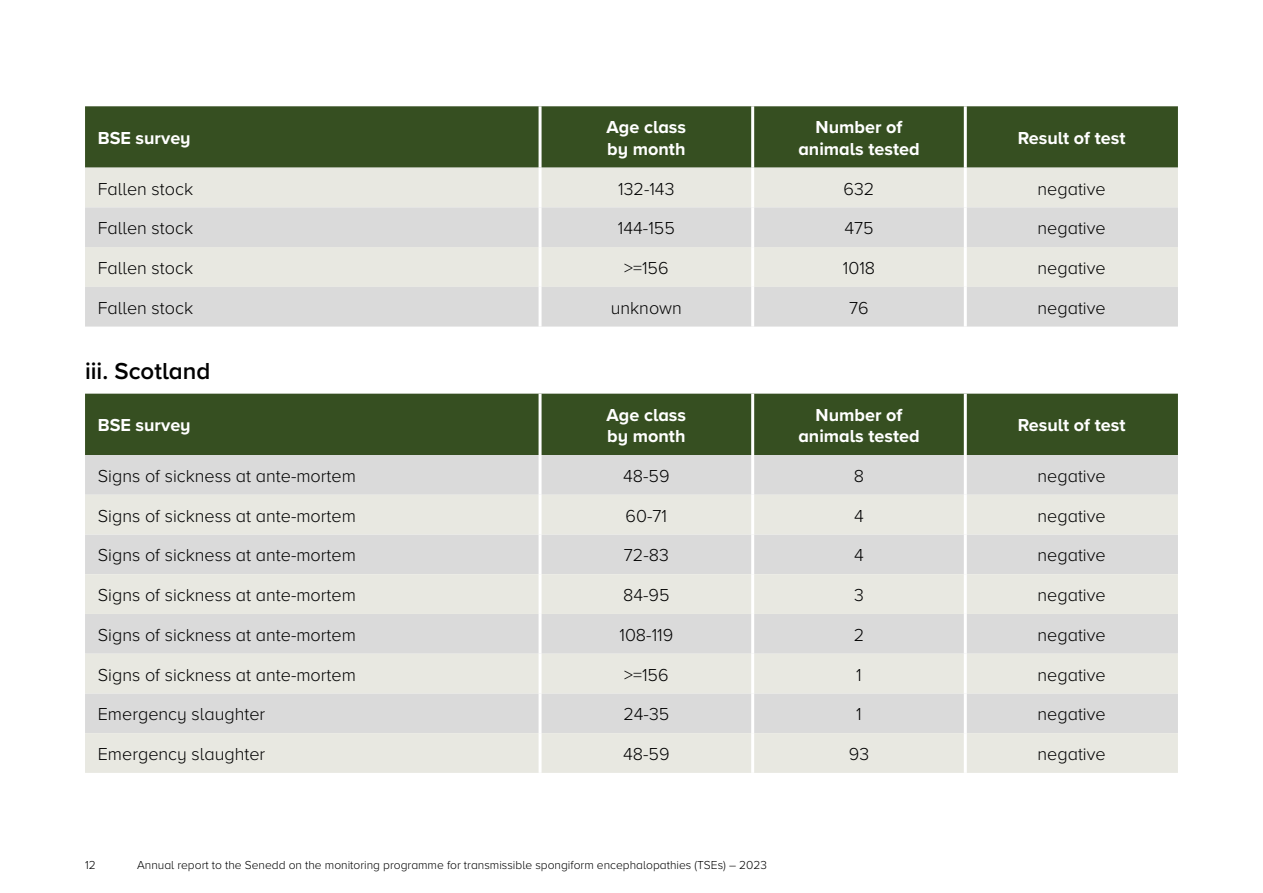
<style>
.page{position:relative;width:1263px;height:893px;background:#fff}
.page>*{position:absolute;margin:0;border:0;box-sizing:border-box;transform-origin:0 0}
.H2_Sub_Heading{font:600 24px "Proxima Nova";color:#000}
.Table_Text_Left{font:300 18px "Proxima Nova";color:#000}
.Table_Text_Centred{font:300 18px "Proxima Nova";color:#000}
.Table_Heading_Centred{font:700 18px/21.6px "Proxima Nova";color:#fff}
.Body{font:700 18px "Proxima Nova";color:#fff}
.t1{font:300 12px "Proxima Nova";color:#000}
</style>
<div class="page">
<div style="left:85px;top:106px;width:1093px;height:62px;background:#364f21"></div>
<div style="left:85px;top:168px;width:1093px;height:39px;background:#e8e8e1"></div>
<svg style="left:85px;top:207px;width:1093px;height:120px;background:#dededc"></svg>
<svg style="left:538px;top:106px;width:4px;height:62px"></svg>
<hr style="left:751px;top:106px;width:3px;height:62px;background:#fff">
<hr style="left:964px;top:106px;width:3px;height:62px;background:#fff">
<hr style="left:538px;top:168px;width:4px;height:39px;background:#fafaf8">
<hr style="left:751px;top:168px;width:3px;height:39px;background:#fff">
<hr style="left:964px;top:168px;width:3px;height:39px;background:#fff">
<hr style="left:538px;top:207px;width:4px;height:40px;background:#f4f4f4">
<hr style="left:751px;top:207px;width:3px;height:40px;background:#fff">
<hr style="left:964px;top:207px;width:3px;height:40px;background:#fff">
<hr style="left:538px;top:247px;width:4px;height:40px;background:#f8f8f6">
<hr style="left:751px;top:247px;width:3px;height:40px;background:#fff">
<hr style="left:964px;top:247px;width:3px;height:40px;background:#fff">
<hr style="left:538px;top:287px;width:4px;height:40px;background:#f3f3f3">
<hr style="left:751px;top:287px;width:3px;height:40px;background:#fff">
<hr style="left:964px;top:287px;width:3px;height:40px;background:#fff">
<div style="left:85px;top:394px;width:1093px;height:61px;background:#364f21"></div>
<div style="left:85px;top:455px;width:1093px;height:40px;background:#dadada"></div>
<svg style="left:85px;top:495px;width:1093px;height:278px;background:#e2e2de"></svg>
<svg style="left:538px;top:394px;width:4px;height:61px"></svg>
<hr style="left:751px;top:394px;width:3px;height:61px;background:#fff">
<hr style="left:964px;top:394px;width:3px;height:61px;background:#fff">
<hr style="left:538px;top:455px;width:4px;height:40px;background:#f5f5f4">
<hr style="left:751px;top:455px;width:3px;height:40px;background:#fff">
<hr style="left:964px;top:455px;width:3px;height:40px;background:#fff">
<hr style="left:538px;top:495px;width:4px;height:39px;background:#fafaf8">
<hr style="left:751px;top:495px;width:3px;height:39px;background:#fff">
<hr style="left:964px;top:495px;width:3px;height:39px;background:#fff">
<svg style="left:538px;top:534px;width:4px;height:40px"></svg>
<hr style="left:751px;top:534px;width:3px;height:40px;background:#fff">
<hr style="left:964px;top:534px;width:3px;height:40px;background:#fff">
<hr style="left:538px;top:574px;width:4px;height:40px;background:#f8f8f6">
<hr style="left:751px;top:574px;width:3px;height:40px;background:#fff">
<hr style="left:964px;top:574px;width:3px;height:40px;background:#fff">
<hr style="left:538px;top:614px;width:4px;height:40px;background:#f4f4f4">
<hr style="left:751px;top:614px;width:3px;height:40px;background:#fff">
<hr style="left:964px;top:614px;width:3px;height:40px;background:#fff">
<hr style="left:538px;top:654px;width:4px;height:39px;background:#fafaf8">
<hr style="left:751px;top:654px;width:3px;height:39px;background:#fff">
<hr style="left:964px;top:654px;width:3px;height:39px;background:#fff">
<svg style="left:538px;top:693px;width:4px;height:40px"></svg>
<hr style="left:751px;top:693px;width:3px;height:40px;background:#fff">
<hr style="left:964px;top:693px;width:3px;height:40px;background:#fff">
<hr style="left:538px;top:733px;width:4px;height:40px;background:#f8f8f6">
<hr style="left:751px;top:733px;width:3px;height:40px;background:#fff">
<hr style="left:964px;top:733px;width:3px;height:40px;background:#fff">
<p class="Body" style="left:98px;top:125px;width:94px">BSE survey</p>
<p class="Table_Heading_Centred" style="left:607px;top:116px;width:81px">Age class by month</p>
<p class="Table_Heading_Centred" style="left:798px;top:116px;width:123px;text-align:center">Number of animals tested</p>
<p class="Table_Heading_Centred" style="left:1018px;top:127px;width:109px">Result of test</p>
<p class="Table_Text_Left" style="left:98px;top:175px;width:97px">Fallen stock</p>
<p class="Table_Text_Centred" style="left:618px;top:175px;width:58px">132-143</p>
<p class="Table_Text_Centred" style="left:844px;top:175px;width:32px">632</p>
<p class="Table_Text_Centred" style="left:1037px;top:175px;width:70px">negative</p>
<p class="Table_Text_Left" style="left:98px;top:215px;width:97px">Fallen stock</p>
<p class="Table_Text_Centred" style="left:618px;top:215px;width:58px">144-155</p>
<p class="Table_Text_Centred" style="left:844px;top:215px;width:31px">475</p>
<p class="Table_Text_Centred" style="left:1037px;top:215px;width:70px">negative</p>
<p class="Table_Text_Left" style="left:98px;top:255px;width:97px">Fallen stock</p>
<p class="Table_Text_Centred" style="left:624px;top:255px;width:46px">&gt;=156</p>
<p class="Table_Text_Centred" style="left:843px;top:255px;width:34px">1018</p>
<p class="Table_Text_Centred" style="left:1037px;top:255px;width:70px">negative</p>
<p class="Table_Text_Left" style="left:98px;top:294px;width:97px">Fallen stock</p>
<p class="Table_Text_Centred" style="left:611px;top:294px;width:73px">unknown</p>
<p class="Table_Text_Centred" style="left:849px;top:294px;width:21px">76</p>
<p class="Table_Text_Centred" style="left:1037px;top:294px;width:70px">negative</p>
<h2 class="H2_Sub_Heading" style="left:85px;top:353px;width:127px">iii. Scotland</h2>
<p class="Body" style="left:98px;top:412px;width:94px">BSE survey</p>
<p class="Table_Heading_Centred" style="left:607px;top:403px;width:81px">Age class by month</p>
<p class="Table_Heading_Centred" style="left:798px;top:403px;width:123px;text-align:center">Number of animals tested</p>
<p class="Table_Heading_Centred" style="left:1018px;top:414px;width:109px">Result of test</p>
<p class="Table_Text_Left" style="left:98px;top:463px;width:260px">Signs of sickness at ante-mortem</p>
<p class="Table_Text_Centred" style="left:623px;top:463px;width:48px">48-59</p>
<p class="Table_Text_Centred" style="left:854px;top:463px;width:12px">8</p>
<p class="Table_Text_Centred" style="left:1037px;top:463px;width:70px">negative</p>
<p class="Table_Text_Left" style="left:98px;top:502px;width:260px">Signs of sickness at ante-mortem</p>
<p class="Table_Text_Centred" style="left:626px;top:502px;width:43px">60-71</p>
<p class="Table_Text_Centred" style="left:854px;top:502px;width:11px">4</p>
<p class="Table_Text_Centred" style="left:1037px;top:502px;width:70px">negative</p>
<p class="Table_Text_Left" style="left:98px;top:542px;width:260px">Signs of sickness at ante-mortem</p>
<p class="Table_Text_Centred" style="left:624px;top:542px;width:46px">72-83</p>
<p class="Table_Text_Centred" style="left:854px;top:542px;width:11px">4</p>
<p class="Table_Text_Centred" style="left:1037px;top:542px;width:70px">negative</p>
<p class="Table_Text_Left" style="left:98px;top:582px;width:260px">Signs of sickness at ante-mortem</p>
<p class="Table_Text_Centred" style="left:623px;top:582px;width:48px">84-95</p>
<p class="Table_Text_Centred" style="left:854px;top:582px;width:11px">3</p>
<p class="Table_Text_Centred" style="left:1037px;top:582px;width:70px">negative</p>
<p class="Table_Text_Left" style="left:98px;top:621px;width:260px">Signs of sickness at ante-mortem</p>
<p class="Table_Text_Centred" style="left:619px;top:621px;width:55px">108-119</p>
<p class="Table_Text_Centred" style="left:854px;top:621px;width:12px">2</p>
<p class="Table_Text_Centred" style="left:1037px;top:621px;width:70px">negative</p>
<p class="Table_Text_Left" style="left:98px;top:661px;width:260px">Signs of sickness at ante-mortem</p>
<p class="Table_Text_Centred" style="left:624px;top:661px;width:46px">&gt;=156</p>
<p class="Table_Text_Centred" style="left:856px;top:661px;width:7px">1</p>
<p class="Table_Text_Centred" style="left:1037px;top:661px;width:70px">negative</p>
<p class="Table_Text_Left" style="left:98px;top:701px;width:169px">Emergency slaughter</p>
<p class="Table_Text_Centred" style="left:623px;top:701px;width:47px">24-35</p>
<p class="Table_Text_Centred" style="left:856px;top:701px;width:7px">1</p>
<p class="Table_Text_Centred" style="left:1037px;top:701px;width:70px">negative</p>
<p class="Table_Text_Left" style="left:98px;top:741px;width:169px">Emergency slaughter</p>
<p class="Table_Text_Centred" style="left:623px;top:741px;width:48px">48-59</p>
<p class="Table_Text_Centred" style="left:849px;top:741px;width:22px">93</p>
<p class="Table_Text_Centred" style="left:1037px;top:741px;width:70px">negative</p>
<p class="t1" style="left:85px;top:856px;width:12px">12</p>
<p class="t1" style="left:137px;top:856px;width:631px">Annual report to the Senedd on the monitoring programme for transmissible spongiform encephalopathies (TSEs) – 2023</p>
</div>
